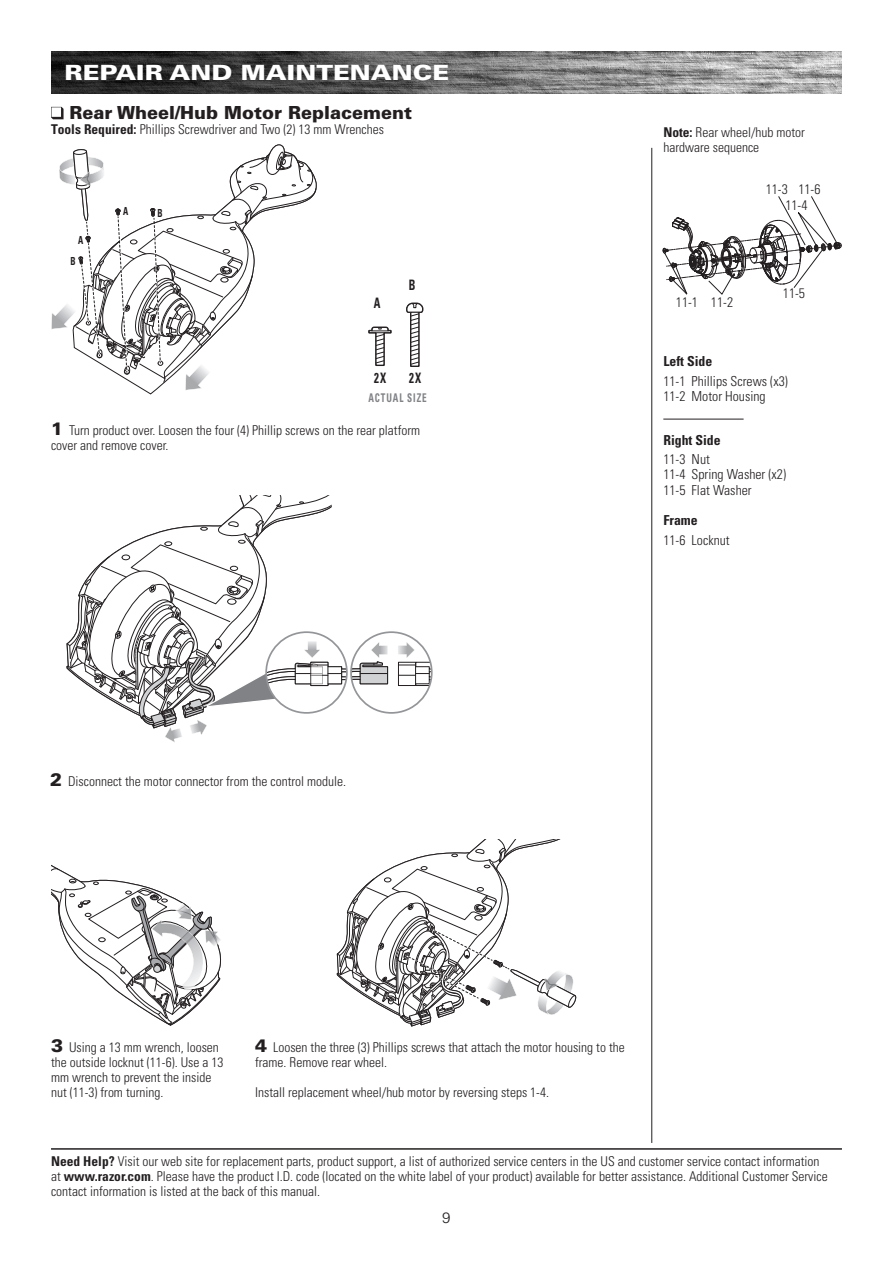
<style>
.page{position:relative;width:893px;height:1263px;background:#fff}
.page>*{position:absolute;margin:0;border:0;box-sizing:border-box;transform-origin:0 0}
.t1{font:900 21px "Univers LT Std";color:#fff;scale:1.2 1}
.t2{font:900 18px "Univers LT Std";color:#231f20}
.t3{font:300 15px "Univers LT Std";color:#231f20}
.t4{font:700 condensed 14.4px "Univers LT Std";color:#231f20;scale:.76 1}
.t5{font:300 condensed 13.8px "Univers LT Std";color:#231f20}
.Space_Before{font:700 condensed 13.8px "Univers LT Std";color:#231f20}
.t6{font:300 condensed 13.5px/15px "Univers LT Std";color:#231f20}
.t7{font:700 condensed 12px "Univers LT Std";letter-spacing:.1em;color:#808285;scale:.76 1}
.t8{font:700 condensed 11.1px "Univers LT Std";color:#231f20;scale:.76 1}
.s1{font-weight:700}
.s2{font-weight:900;font-stretch:normal;font-size:18px}
</style>
<div class="page">
<img style="left:51px;top:51px;width:791px;height:43px">
<svg style="left:51px;top:148px;width:265px;height:247px"></svg>
<svg style="left:398px;top:642px;width:32px;height:50px"></svg>
<div style="left:350px;top:631px;width:83px;height:83px;border:2px solid #939598;border-radius:50%"></div>
<svg style="left:67px;top:495px;width:321px;height:247px"></svg>
<hr style="left:651px;top:148px;width:1px;height:995px;background:#231f20">
<svg style="left:51px;top:865px;width:170px;height:161px"></svg>
<svg style="left:336px;top:839px;width:241px;height:188px"></svg>
<svg style="left:368px;top:326px;width:24px;height:40px"></svg>
<svg style="left:406px;top:302px;width:18px;height:65px"></svg>
<svg style="left:663px;top:196px;width:179px;height:99px"></svg>
<hr style="left:51px;top:1148px;width:791px;height:2px;background:#231f20">
<svg style="left:51px;top:107px;width:13px;height:12px"></svg>
<hr style="left:663px;top:419px;width:81px;height:1px;background:#231f20">
<p class="t1" style="left:65px;top:59px;width:322px">REPAIR AND MAINTENANCE</p>
<p class="t2" style="left:70px;top:102px;width:344px">Rear Wheel/Hub Motor Replacement</p>
<p class="t6" style="left:51px;top:122px;width:334px"><span class="s1">Tools Required:</span> Phillips Screwdriver and Two (2) 13 mm Wrenches</p>
<p class="t8" style="left:78px;top:233px;width:8px">A</p>
<p class="t8" style="left:71px;top:254px;width:8px">B</p>
<p class="t8" style="left:123px;top:204px;width:8px">A</p>
<p class="t8" style="left:158px;top:206px;width:8px">B</p>
<p class="t4" style="left:374px;top:294px;width:10px">A</p>
<p class="t4" style="left:409px;top:276px;width:10px">B</p>
<p class="t4" style="left:374px;top:369px;width:17px">2X</p>
<p class="t4" style="left:409px;top:369px;width:17px">2X</p>
<p class="t7" style="left:368px;top:390px;width:78px">ACTUAL SIZE</p>
<p class="t6" style="left:51px;top:423px;width:371px"><span class="s2">1</span> Turn product over. Loosen the four (4) Phillip screws on the rear platform cover and remove cover.</p>
<p class="t6" style="left:50px;top:774px;width:298px"><span class="s2">2</span> Disconnect the motor connector from the control module.</p>
<p class="t6" style="left:663px;top:125px;width:143px"><span class="s1">Note:</span> Rear wheel/hub motor hardware sequence</p>
<p class="t5" style="left:676px;top:294px;width:24px">11-1</p>
<p class="t5" style="left:711px;top:294px;width:24px">11-2</p>
<p class="t5" style="left:766px;top:181px;width:24px">11-3</p>
<p class="t5" style="left:798px;top:181px;width:24px">11-6</p>
<p class="t5" style="left:785px;top:197px;width:24px">11-4</p>
<p class="t5" style="left:783px;top:285px;width:24px">11-5</p>
<p class="Space_Before" style="left:663px;top:353px;width:50px">Left Side</p>
<p class="t5" style="left:663px;top:372px;width:126px">11-1 Phillips Screws (x3)</p>
<p class="t5" style="left:663px;top:388px;width:104px">11-2 Motor Housing</p>
<p class="Space_Before" style="left:663px;top:431px;width:59px">Right Side</p>
<p class="t5" style="left:663px;top:451px;width:48px">11-3 Nut</p>
<p class="t5" style="left:663px;top:466px;width:124px">11-4 Spring Washer (x2)</p>
<p class="t5" style="left:663px;top:481px;width:90px">11-5 Flat Washer</p>
<p class="Space_Before" style="left:663px;top:512px;width:36px">Frame</p>
<p class="t5" style="left:663px;top:532px;width:68px">11-6 Locknut</p>
<p class="t6" style="left:51px;top:1040px;width:174px"><span class="s2">3</span> Using a 13 mm wrench, loosen the outside locknut (11-6). Use a 13 mm wrench to prevent the inside nut (11-3) from turning.</p>
<p class="t6" style="left:255px;top:1040px;width:371px"><span class="s2">4</span> Loosen the three (3) Phillips screws that attach the motor housing to the frame. Remove rear wheel.</p>
<p class="t6" style="left:255px;top:1085px;width:295px">Install replacement wheel/hub motor by reversing steps 1-4.</p>
<p class="t6" style="left:51px;top:1154px;width:778px"><span class="s1">Need Help?</span> Visit our web site for replacement parts, product support, a list of authorized service centers in the US and customer service contact information at <span class="s1">www.razor.com</span>. Please have the product I.D. code (located on the white label of your product) available for better assistance. Additional Customer Service contact information is listed at the back of this manual.</p>
<p class="t3" style="left:442px;top:1208px;width:10px">9</p>
</div>
